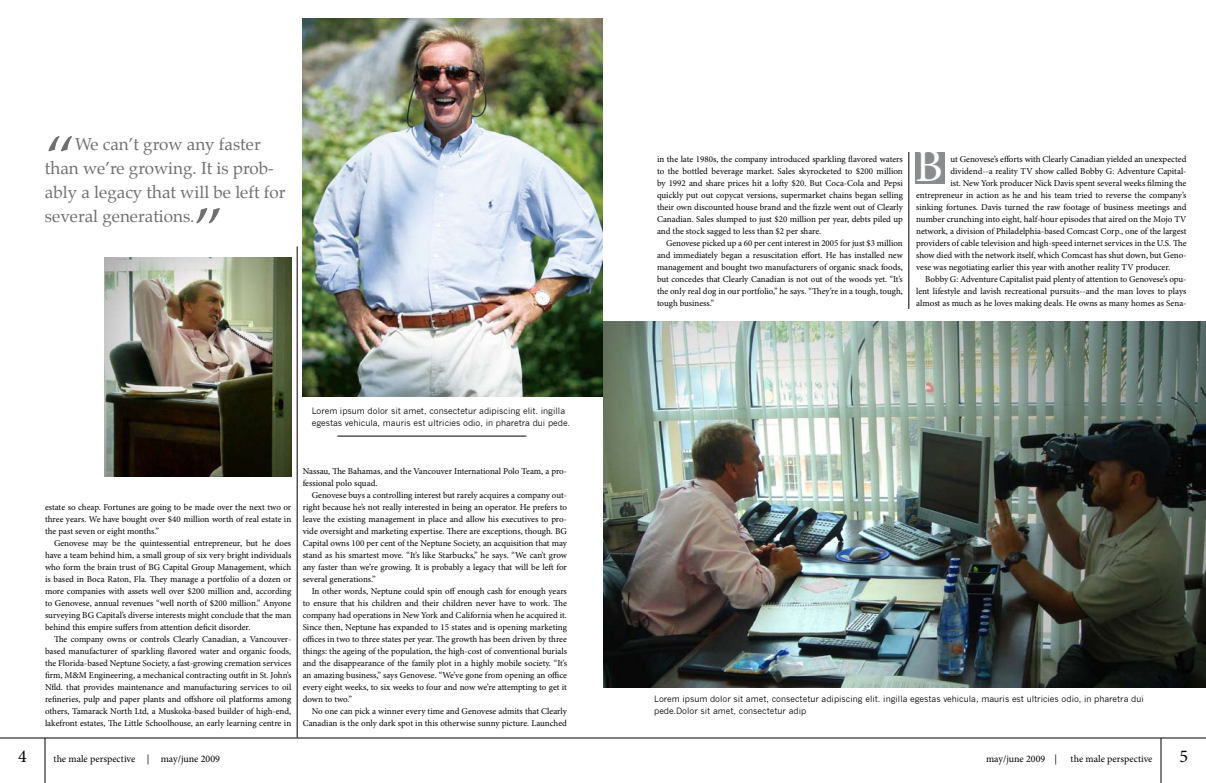
<style>
.page{position:relative;width:1206px;height:783px;background:#fff}
.page>*{position:absolute;margin:0;border:0;box-sizing:border-box;transform-origin:0 0}
.t1{font:60px "Palatino";color:#6d6f71}
.t2{font:47px "Minion Pro";color:#fff}
.t3{font:18px "Minion Pro";color:#000}
.t4{font:17px/24px "Palatino";color:#6d6f71}
.t5{font:10px "Minion Pro";color:#000}
.t6{font:9px/12px "Minion Pro";color:#000;text-align:justify}
.t7{font:8.5px/12px "News Gothic";color:#000}
</style>
<div class="page">
<hr style="left:0;top:738px;width:603px;height:1px;background:#000">
<hr style="left:45px;top:738px;width:1px;height:45px;background:#000">
<hr style="left:603px;top:738px;width:603px;height:1px;background:#000">
<hr style="left:1161px;top:738px;width:1px;height:45px;background:#000">
<img style="left:303px;top:18px;width:300px;height:379px">
<hr style="left:337px;top:436px;width:189px;height:1px;background:#000">
<hr style="left:297px;top:246px;width:1px;height:491px;background:#000">
<img style="left:104px;top:258px;width:187px;height:219px">
<img style="left:603px;top:322px;width:603px;height:366px">
<div style="left:915px;top:152px;width:29px;height:32px;background:#8a8c8e"></div>
<hr style="left:909px;top:152px;width:1px;height:157px;background:#000">
<h1 class="t1" style="left:45px;top:108px;width:31px">“</h1>
<h3 class="t4" style="left:45px;top:132px;width:242px;text-indent:30px">We can’t grow any faster than we’re growing. It is prob&shy;ably a legacy that will be left for several generations.</h3>
<h1 class="t1" style="left:194px;top:180px;width:31px">”</h1>
<p class="t7" style="left:312px;top:405px;width:260px">Lorem ipsum dolor sit amet, consectetur adipiscing elit. ingilla egestas vehicula, mauris est ultricies odio, in pharetra dui pede.</p>
<p class="t6" style="left:45px;top:501px;width:248px">estate so cheap. Fortunes are going to be made over the next two or three years. We have bought over $40 million worth of real estate in the past seven or eight months.”</p>
<p class="t6" style="left:45px;top:537px;width:248px;text-indent:9px">Genovese may be the quintessential entrepreneur, but he does have a team behind him, a small group of six very bright individuals who form the brain trust of BG Capital Group Management, which is based in Boca Raton, Fla. They manage a portfolio of a dozen or more companies with assets well over $200 million and, according to Genovese, annual revenues “well north of $200 million.” Anyone surveying BG Capital’s diverse interests might conclude that the man behind this empire suffers from attention deficit disorder.</p>
<p class="t6" style="left:45px;top:633px;width:248px;text-indent:9px">The company owns or controls Clearly Canadian, a Vancouver&shy;based manufacturer of sparkling flavored water and organic foods, the Florida-based Neptune Society, a fast-growing cremation services firm, M&amp;M Engineering, a mechanical contracting outfit in St. John’s Nfld. that provides maintenance and manufacturing services to oil refineries, pulp and paper plants and offshore oil platforms among others, Tamarack North Ltd, a Muskoka-based builder of high-end, lakefront estates, The Little Schoolhouse, an early learning centre in</p>
<p class="t6" style="left:303px;top:465px;width:266px">Nassau, The Bahamas, and the Vancouver International Polo Team, a pro&shy;fessional polo squad.</p>
<p class="t6" style="left:303px;top:489px;width:266px;text-indent:9px">Genovese buys a controlling interest but rarely acquires a company out&shy;right because he’s not really interested in being an operator. He prefers to leave the existing management in place and allow his executives to pro&shy;vide oversight and marketing expertise. There are exceptions, though. BG Capital owns 100 per cent of the Neptune Society, an acquisition that may stand as his smartest move. “It’s like Starbucks,” he says. “We can’t grow any faster than we’re growing. It is probably a legacy that will be left for several generations.”</p>
<p class="t6" style="left:303px;top:585px;width:266px;text-indent:9px">In other words, Neptune could spin off enough cash for enough years to ensure that his children and their children never have to work. The company had operations in New York and California when he acquired it.<br>Since then, Neptune has expanded to 15 states and is opening marketing offices in two to three states per year. The growth has been driven by three things: the ageing of the population, the high-cost of conventional burials and the disappearance of the family plot in a highly mobile society. “It’s an amazing business,” says Genovese. “We’ve gone from opening an office every eight weeks, to six weeks to four and now we’re attempting to get it down to two.”</p>
<p class="t6" style="left:303px;top:705px;width:266px;text-align:right">No one can pick a winner every time and Genovese admits that Clearly<br>Canadian is the only dark spot in this otherwise sunny picture. Launched</p>
<p class="t6" style="left:657px;top:153px;width:247px">in the late 1980s, the company introduced sparkling flavored waters to the bottled beverage market. Sales skyrocketed to $200 million by 1992 and share prices hit a lofty $20. But Coca-Cola and Pepsi quickly put out copycat versions, supermarket chains began selling their own discounted house brand and the fizzle went out of Clearly Canadian. Sales slumped to just $20 million per year, debts piled up and the stock sagged to less than $2 per share.</p>
<p class="t6" style="left:657px;top:237px;width:247px;text-indent:9px">Genovese picked up a 60 per cent interest in 2005 for just $3 million and immediately began a resuscitation effort. He has installed new management and bought two manufacturers of organic snack foods, but concedes that Clearly Canadian is not out of the woods yet. “It’s the only real dog in our portfolio,” he says. “They’re in a tough, tough, tough business.”</p>
<h2 class="t2" style="left:915px;top:135px;width:29px">B</h2>
<p class="t6" style="left:950px;top:153px;width:238px">ut Genovese’s efforts with Clearly Canadian yielded an unexpected</p>
<p class="t6" style="left:950px;top:165px;width:238px">dividend--a reality TV show called Bobby G: Adventure Capital-</p>
<p class="t6" style="left:950px;top:177px;width:237px">ist. New York producer Nick Davis spent several weeks filming the</p>
<p class="t6" style="left:916px;top:189px;width:272px">entrepreneur in action as he and his team tried to reverse the company’s</p>
<p class="t6" style="left:916px;top:201px;width:272px">sinking fortunes. Davis turned the raw footage of business meetings and</p>
<p class="t6" style="left:916px;top:213px;width:272px">number crunching into eight, half-hour episodes that aired on the Mojo TV</p>
<p class="t6" style="left:916px;top:225px;width:272px">network, a division of Philadelphia-based Comcast Corp., one of the largest</p>
<p class="t6" style="left:916px;top:237px;width:272px">providers of cable television and high-speed internet services in the U.S. The</p>
<p class="t6" style="left:916px;top:249px;width:272px">show died with the network itself, which Comcast has shut down, but Geno-</p>
<p class="t6" style="left:916px;top:261px;width:256px">vese was negotiating earlier this year with another reality TV producer.</p>
<p class="t6" style="left:925px;top:273px;width:263px">Bobby G: Adventure Capitalist paid plenty of attention to Genovese’s opu-</p>
<p class="t6" style="left:916px;top:285px;width:272px">lent lifestyle and lavish recreational pursuits--and the man loves to plays</p>
<p class="t6" style="left:916px;top:297px;width:272px">almost as much as he loves making deals. He owns as many homes as Sena-</p>
<p class="t7" style="left:654px;top:693px;width:491px">Lorem ipsum dolor sit amet, consectetur adipiscing elit. ingilla egestas vehicula, mauris est ultricies odio, in pharetra dui pede.Dolor sit amet, consectetur adip</p>
<h3 class="t3" style="left:18px;top:744px;width:10px">4</h3>
<p class="t5" style="left:54px;top:752px;width:168px">the male perspective | may/june 2009</p>
<p class="t5" style="left:986px;top:752px;width:72px">may/june 2009 |</p>
<p class="t5" style="left:1071px;top:752px;width:83px">the male perspective</p>
<h3 class="t3" style="left:1179px;top:744px;width:10px">5</h3>
</div>
